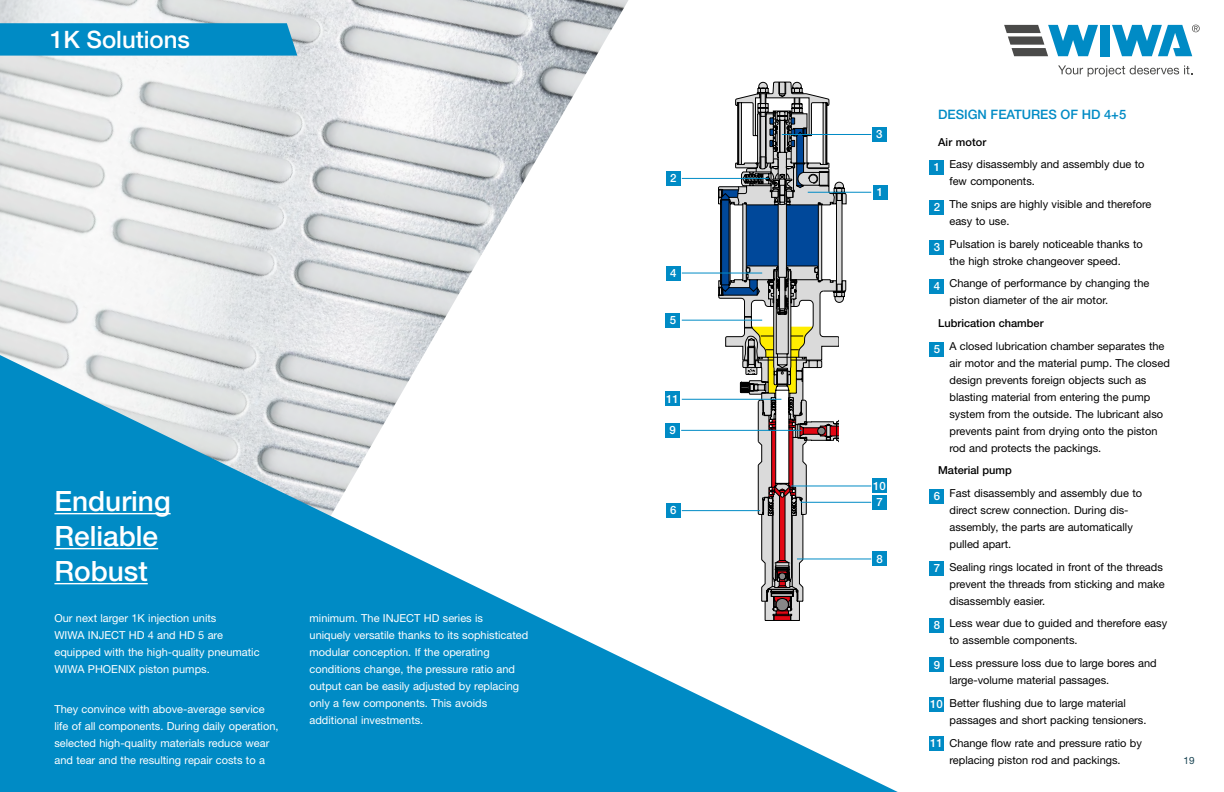
<style>
.page{position:relative;width:1224px;height:792px;background:#fff}
.page>*{position:absolute;margin:0;border:0;box-sizing:border-box;transform-origin:0 0}
.t1{font:500 28px/35px "Helvetica Neue LT Std";color:#fff}
.t2{font:500 24px "Helvetica Neue LT Std";color:#fff}
.t3{font:500 13px "Helvetica Neue LT Std";color:#008bc5}
.t4{font:500 11.4px "Helvetica Neue LT Std";color:#fff}
.Aufzählung_Pluspunkte{font:11px/17px "Helvetica Neue LT Std";color:#000}
.Aufzählung_Pluspunkte-2{font:11px/17px "Helvetica Neue LT Std";color:#fff}
.Aufzählung_Pluspunkte-3{font:500 11px "Helvetica Neue LT Std";color:#000}
.t5{font:10px "Helvetica Neue LT Std";color:#194453}
</style>
<div class="page">
<svg style="left:1058px;top:65px;width:134px;height:12px"></svg>
<div style="left:1100px;top:25px;width:10px;height:31px;background:#008bc5"></div>
<svg style="left:1004px;top:25px;width:94px;height:31px"></svg>
<svg style="left:1112px;top:25px;width:88px;height:31px"></svg>
<img style="left:0;top:0;width:628px;height:355px">
<svg style="left:0;top:355px;width:898px;height:437px;fill:#008bc5"></svg>
<hr style="left:54px;top:513px;width:117px;height:1px;background:#fff">
<hr style="left:54px;top:548px;width:104px;height:1px;background:#fff">
<hr style="left:54px;top:583px;width:94px;height:1px;background:#fff">
<div style="left:650px;top:56px;width:254px;height:585px;background:#fff"></div>
<svg style="left:718px;top:82px;width:170px;height:539px"></svg>
<hr style="left:682px;top:178px;width:87px;height:1px;background:#008bc5">
<hr style="left:682px;top:273px;width:80px;height:1px;background:#008bc5">
<hr style="left:682px;top:399px;width:99px;height:1px;background:#008bc5">
<hr style="left:682px;top:510px;width:78px;height:1px;background:#008bc5">
<hr style="left:782px;top:134px;width:89px;height:1px;background:#008bc5">
<hr style="left:808px;top:192px;width:63px;height:1px;background:#008bc5">
<hr style="left:791px;top:485px;width:80px;height:1px;background:#008bc5">
<hr style="left:801px;top:502px;width:70px;height:1px;background:#008bc5">
<hr style="left:797px;top:558px;width:74px;height:1px;background:#008bc5">
<hr style="left:682px;top:320px;width:80px;height:1px;background:#008bc5">
<hr style="left:681px;top:430px;width:121px;height:1px;background:#008bc5">
<div style="left:840px;top:322px;width:77px;height:158px;background:#fff"></div>
<div style="left:930px;top:160px;width:14px;height:15px;background:#008bc5"></div>
<div style="left:930px;top:200px;width:14px;height:15px;background:#008bc5"></div>
<div style="left:930px;top:240px;width:14px;height:14px;background:#008bc5"></div>
<div style="left:930px;top:280px;width:14px;height:14px;background:#008bc5"></div>
<div style="left:930px;top:342px;width:14px;height:14px;background:#008bc5"></div>
<div style="left:930px;top:489px;width:14px;height:15px;background:#008bc5"></div>
<div style="left:873px;top:495px;width:14px;height:14px;background:#008bc5"></div>
<div style="left:873px;top:185px;width:14px;height:14px;background:#008bc5"></div>
<div style="left:666px;top:171px;width:14px;height:15px;background:#008bc5"></div>
<div style="left:872px;top:127px;width:15px;height:15px;background:#008bc5"></div>
<div style="left:666px;top:266px;width:14px;height:14px;background:#008bc5"></div>
<div style="left:666px;top:313px;width:14px;height:14px;background:#008bc5"></div>
<div style="left:666px;top:503px;width:14px;height:15px;background:#008bc5"></div>
<div style="left:873px;top:479px;width:14px;height:14px;background:#008bc5"></div>
<div style="left:930px;top:562px;width:14px;height:14px;background:#008bc5"></div>
<div style="left:873px;top:552px;width:14px;height:14px;background:#008bc5"></div>
<div style="left:930px;top:618px;width:14px;height:14px;background:#008bc5"></div>
<div style="left:930px;top:658px;width:14px;height:14px;background:#008bc5"></div>
<div style="left:930px;top:697px;width:14px;height:14px;background:#008bc5"></div>
<div style="left:930px;top:736px;width:14px;height:14px;background:#008bc5"></div>
<div style="left:665px;top:423px;width:15px;height:15px;background:#008bc5"></div>
<div style="left:666px;top:392px;width:14px;height:14px;background:#008bc5"></div>
<svg style="left:0;top:23px;width:297px;height:33px;background:#078ec6"></svg>
<p class="t2" style="left:50px;top:25px;width:142px">1K Solutions</p>
<p class="t1" style="left:54px;top:483px;width:118px">Enduring<br>Reliable<br>Robust</p>
<p class="Aufzählung_Pluspunkte-2" style="left:54px;top:609px;width:207px">Our next larger 1K injection units<br>WIWA INJECT HD 4 and HD 5 are equipped with the high-quality pneumatic<br>WIWA PHOENIX piston pumps.</p>
<p class="Aufzählung_Pluspunkte-2" style="left:54px;top:700px;width:226px">They convince with above-average service life of all components. During daily operation, selected high-quality materials reduce wear and tear and the resulting repair costs to a</p>
<p class="Aufzählung_Pluspunkte-2" style="left:310px;top:609px;width:220px">minimum. The INJECT HD series is<br>uniquely versatile thanks to its sophisticated modular conception. If the operating conditions change, the pressure ratio and output can be easily adjusted by replacing only a few components. This avoids additional investments.</p>
<p class="t4" style="left:670px;top:171px;width:8px">2</p>
<p class="t4" style="left:670px;top:266px;width:8px">4</p>
<p class="t4" style="left:670px;top:313px;width:8px">5</p>
<p class="t4" style="left:666px;top:392px;width:14px">11</p>
<p class="t4" style="left:669px;top:423px;width:8px">9</p>
<p class="t4" style="left:670px;top:503px;width:8px">6</p>
<p class="t4" style="left:876px;top:127px;width:8px">3</p>
<p class="t4" style="left:877px;top:185px;width:8px">1</p>
<p class="t4" style="left:873px;top:479px;width:14px">10</p>
<p class="t4" style="left:877px;top:495px;width:8px">7</p>
<p class="t4" style="left:877px;top:552px;width:8px">8</p>
<p class="t3" style="left:938px;top:106px;width:190px">DESIGN FEATURES OF HD 4+5</p>
<p class="Aufzählung_Pluspunkte-3" style="left:938px;top:135px;width:50px">Air motor</p>
<p class="Aufzählung_Pluspunkte" style="left:949px;top:156px;width:197px">Easy disassembly and assembly due to few components.</p>
<p class="Aufzählung_Pluspunkte" style="left:949px;top:195px;width:203px">The snips are highly visible and therefore easy to use.</p>
<p class="Aufzählung_Pluspunkte" style="left:949px;top:235px;width:195px">Pulsation is barely noticeable thanks to the high stroke changeover speed.</p>
<p class="Aufzählung_Pluspunkte" style="left:949px;top:275px;width:201px">Change of performance by changing the piston diameter of the air motor.</p>
<p class="Aufzählung_Pluspunkte-3" style="left:938px;top:317px;width:107px">Lubrication chamber</p>
<p class="Aufzählung_Pluspunkte" style="left:949px;top:337px;width:222px">A closed lubrication chamber separates the air motor and the material pump. The closed design prevents foreign objects such as blasting material from entering the pump system from the outside. The lubricant also prevents paint from drying onto the piston rod and protects the packings.</p>
<p class="Aufzählung_Pluspunkte-3" style="left:938px;top:464px;width:75px">Material pump</p>
<p class="Aufzählung_Pluspunkte" style="left:949px;top:484px;width:194px">Fast disassembly and assembly due to direct screw connection. During dis&shy;assembly, the parts are automatically pulled apart.</p>
<p class="Aufzählung_Pluspunkte" style="left:949px;top:558px;width:217px">Sealing rings located in front of the threads prevent the threads from sticking and make disassembly easier.</p>
<p class="Aufzählung_Pluspunkte" style="left:949px;top:615px;width:219px">Less wear due to guided and therefore easy to assemble components.</p>
<p class="Aufzählung_Pluspunkte" style="left:949px;top:654px;width:209px">Less pressure loss due to large bores and large-volume material passages.</p>
<p class="Aufzählung_Pluspunkte" style="left:949px;top:694px;width:199px">Better flushing due to large material passages and short packing tensioners.</p>
<p class="Aufzählung_Pluspunkte" style="left:949px;top:734px;width:194px">Change flow rate and pressure ratio by replacing piston rod and packings.</p>
<p class="t4" style="left:934px;top:160px;width:8px">1</p>
<p class="t4" style="left:934px;top:200px;width:8px">2</p>
<p class="t4" style="left:934px;top:240px;width:8px">3</p>
<p class="t4" style="left:934px;top:279px;width:8px">4</p>
<p class="t4" style="left:934px;top:342px;width:8px">5</p>
<p class="t4" style="left:934px;top:489px;width:8px">6</p>
<p class="t4" style="left:934px;top:562px;width:8px">7</p>
<p class="t4" style="left:934px;top:618px;width:8px">8</p>
<p class="t4" style="left:934px;top:658px;width:8px">9</p>
<p class="t4" style="left:930px;top:697px;width:14px">10</p>
<p class="t4" style="left:930px;top:736px;width:14px">11</p>
<p class="t5" style="left:1184px;top:754px;width:13px">19</p>
</div>
